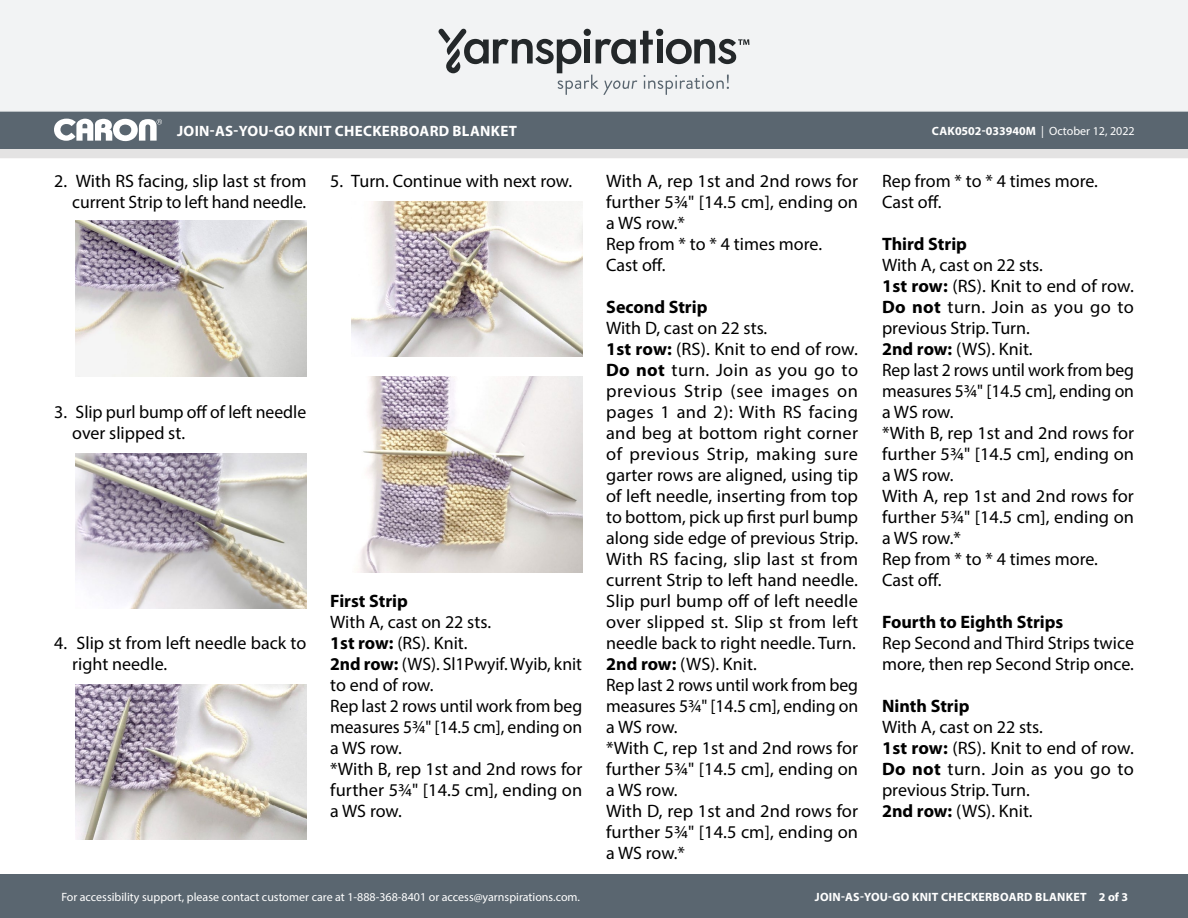
<style>
.page{position:relative;width:1188px;height:918px;background:#fff}
.page>*{position:absolute;margin:0;border:0;box-sizing:border-box;transform-origin:0 0}
.Body_-__Auto_Style_w{font:18px/21px "Myriad Pro";color:#000;text-align:justify}
.Body_-__Auto_Style_w-2{font:700 18px "Myriad Pro";color:#000}
.t1{font:700 15px "Myriad Pro";letter-spacing:.02em;color:#fff}
.t2{font:12px "Myriad Pro";color:#fff}
.t3{font:700 12px "Myriad Pro";letter-spacing:.02em;color:#fff}
.t4{font:700 12px "Myriad Pro";color:#fff}
.s1{font-weight:400}
.s2{font-weight:700}
</style>
<div class="page">
<div style="left:0;top:875px;width:1188px;height:43px;background:#5a6670"></div>
<div style="left:0;top:149px;width:1188px;height:9px;background:#e4e3e3"></div>
<div style="left:0;top:111px;width:1188px;height:38px;background:#5a6670"></div>
<div style="left:0;top:0;width:1188px;height:112px;background:#f2f3f4"></div>
<svg style="left:438px;top:29px;width:311px;height:66px"></svg>
<svg style="left:54px;top:119px;width:108px;height:22px"></svg>
<img style="left:75px;top:220px;width:231px;height:156px">
<img style="left:75px;top:453px;width:231px;height:156px">
<img style="left:75px;top:684px;width:231px;height:156px">
<img style="left:351px;top:201px;width:231px;height:156px">
<img style="left:360px;top:377px;width:222px;height:195px">
<p class="t1" style="left:177px;top:121px;width:341px">JOIN-AS-YOU-GO KNIT CHECKERBOARD BLANKET</p>
<p class="t4" style="left:932px;top:123px;width:204px">CAK0502-033940M <span class="s1">| October 12, 2022</span></p>
<p class="Body_-__Auto_Style_w" style="left:54px;top:170px;width:254px;text-align:right">2. With RS facing, slip last st from current Strip to left hand needle.</p>
<p class="Body_-__Auto_Style_w" style="left:606px;top:170px;width:254px">With A, rep 1st and 2nd rows for further 5¾" [14.5 cm], ending on a WS row.*</p>
<p class="Body_-__Auto_Style_w" style="left:606px;top:233px;width:217px">Rep from * to * 4 times more.</p>
<p class="Body_-__Auto_Style_w" style="left:606px;top:254px;width:61px">Cast off.</p>
<p class="Body_-__Auto_Style_w-2" style="left:606px;top:295px;width:103px">Second Strip</p>
<p class="Body_-__Auto_Style_w" style="left:606px;top:317px;width:163px">With D, cast on 22 sts.</p>
<p class="Body_-__Auto_Style_w" style="left:606px;top:338px;width:254px"><span class="s2">1st row:</span> (RS). Knit to end of row.<br><span class="s2">Do not</span> turn. Join as you go to previous Strip (see images on pages 1 and 2): With RS facing and beg at bottom right corner of previous Strip, making sure garter rows are aligned, using tip of left needle, inserting from top to bottom, pick up first purl bump along side edge of previous Strip.<br>With RS facing, slip last st from current Strip to left hand needle.<br>Slip purl bump off of left needle over slipped st. Slip st from left needle back to right needle. Turn.</p>
<p class="Body_-__Auto_Style_w" style="left:606px;top:653px;width:152px"><span class="s2">2nd row:</span> (WS). Knit.</p>
<p class="Body_-__Auto_Style_w" style="left:606px;top:674px;width:254px">Rep last 2 rows until work from beg measures 5¾" [14.5 cm], ending on a WS row.</p>
<p class="Body_-__Auto_Style_w" style="left:606px;top:737px;width:254px">*With C, rep 1st and 2nd rows for further 5¾" [14.5 cm], ending on a WS row.</p>
<p class="Body_-__Auto_Style_w" style="left:606px;top:800px;width:254px">With D, rep 1st and 2nd rows for further 5¾" [14.5 cm], ending on a WS row.*</p>
<p class="Body_-__Auto_Style_w" style="left:882px;top:170px;width:217px">Rep from * to * 4 times more.</p>
<p class="Body_-__Auto_Style_w" style="left:882px;top:191px;width:61px">Cast off.</p>
<p class="Body_-__Auto_Style_w-2" style="left:882px;top:232px;width:86px">Third Strip</p>
<p class="Body_-__Auto_Style_w" style="left:882px;top:254px;width:162px">With A, cast on 22 sts.</p>
<p class="Body_-__Auto_Style_w" style="left:882px;top:275px;width:253px"><span class="s2">1st row:</span> (RS). Knit to end of row.<br><span class="s2">Do not</span> turn. Join as you go to previous Strip. Turn.</p>
<p class="Body_-__Auto_Style_w" style="left:882px;top:338px;width:152px"><span class="s2">2nd row:</span> (WS). Knit.</p>
<p class="Body_-__Auto_Style_w" style="left:882px;top:359px;width:254px">Rep last 2 rows until work from beg measures 5¾" [14.5 cm], ending on a WS row.</p>
<p class="Body_-__Auto_Style_w" style="left:882px;top:422px;width:254px">*With B, rep 1st and 2nd rows for further 5¾" [14.5 cm], ending on a WS row.</p>
<p class="Body_-__Auto_Style_w" style="left:882px;top:485px;width:254px">With A, rep 1st and 2nd rows for further 5¾" [14.5 cm], ending on a WS row.*</p>
<p class="Body_-__Auto_Style_w" style="left:882px;top:548px;width:217px">Rep from * to * 4 times more.</p>
<p class="Body_-__Auto_Style_w" style="left:882px;top:569px;width:61px">Cast off.</p>
<p class="Body_-__Auto_Style_w-2" style="left:882px;top:610px;width:183px">Fourth to Eighth Strips</p>
<p class="Body_-__Auto_Style_w" style="left:882px;top:632px;width:253px">Rep Second and Third Strips twice more, then rep Second Strip once.</p>
<p class="Body_-__Auto_Style_w-2" style="left:882px;top:694px;width:89px">Ninth Strip</p>
<p class="Body_-__Auto_Style_w" style="left:882px;top:716px;width:162px">With A, cast on 22 sts.</p>
<p class="Body_-__Auto_Style_w" style="left:882px;top:737px;width:253px"><span class="s2">1st row:</span> (RS). Knit to end of row.<br><span class="s2">Do not</span> turn. Join as you go to previous Strip. Turn.</p>
<p class="Body_-__Auto_Style_w" style="left:882px;top:800px;width:152px"><span class="s2">2nd row:</span> (WS). Knit.</p>
<p class="Body_-__Auto_Style_w" style="left:330px;top:170px;width:243px">5. Turn. Continue with next row.</p>
<p class="Body_-__Auto_Style_w" style="left:72px;top:401px;width:235px;text-indent:-18px">3. Slip purl bump off of left needle over slipped st.</p>
<p class="Body_-__Auto_Style_w-2" style="left:330px;top:589px;width:79px">First Strip</p>
<p class="Body_-__Auto_Style_w" style="left:330px;top:611px;width:162px">With A, cast on 22 sts.</p>
<p class="Body_-__Auto_Style_w" style="left:330px;top:632px;width:139px"><span class="s2">1st row:</span> (RS). Knit.</p>
<p class="Body_-__Auto_Style_w" style="left:330px;top:653px;width:253px"><span class="s2">2nd row:</span> (WS). Sl1Pwyif. Wyib, knit to end of row.</p>
<p class="Body_-__Auto_Style_w" style="left:330px;top:695px;width:254px">Rep last 2 rows until work from beg measures 5¾" [14.5 cm], ending on a WS row.</p>
<p class="Body_-__Auto_Style_w" style="left:330px;top:758px;width:254px">*With B, rep 1st and 2nd rows for further 5¾" [14.5 cm], ending on a WS row.</p>
<p class="Body_-__Auto_Style_w" style="left:72px;top:632px;width:235px;text-indent:-18px">4. Slip st from left needle back to right needle.</p>
<p class="t2" style="left:61px;top:889px;width:520px">For accessibility support, please contact customer care at 1-888-368-8401 or access@yarnspirations.com.</p>
<p class="t3" style="left:815px;top:889px;width:315px">JOIN-AS-YOU-GO KNIT CHECKERBOARD BLANKET 2 of 3</p>
</div>
